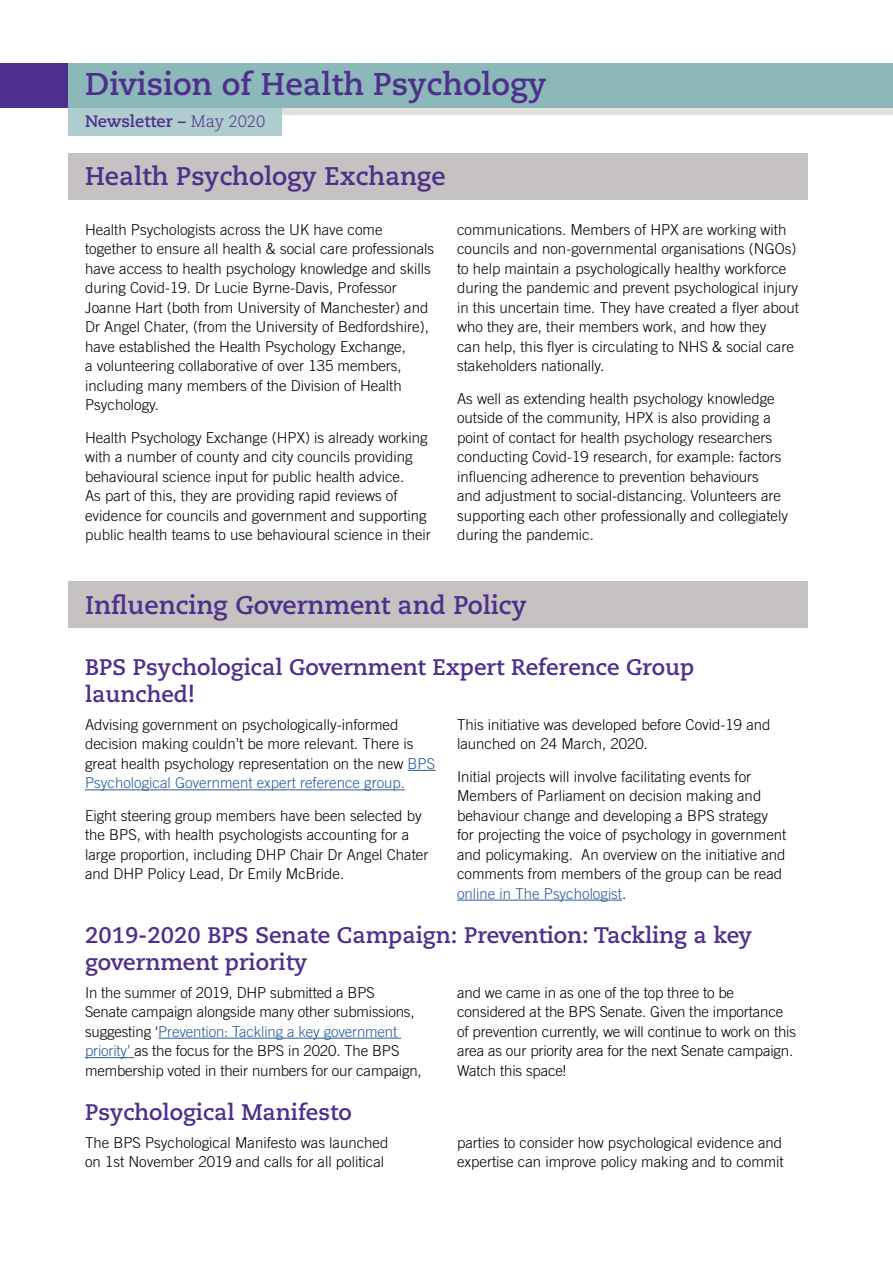
<style>
.page{position:relative;width:893px;height:1263px;background:#fff}
.page>*{position:absolute;margin:0;border:0;box-sizing:border-box;transform-origin:0 0}
.t1{font:700 31.5px "Caecilia LT Pro 75";color:#4e2f8c}
.t2{font:700 25.5px "Caecilia LT Pro 75";color:#4e2f8c}
.t3{font:700 22.5px/27px "Caecilia LT Pro 75";color:#4e2f8c}
.t4{font:700 16.5px "Caecilia LT Pro 75";color:#4e2f8c}
.t5{font:300 15px/19.5px "Trade Gothic LT Std";color:#000}
.s1{font-family:"Caecilia LT Pro 45";font-weight:300}
.s2{color:#275b9b}
</style>
<div class="page">
<div style="left:68px;top:153px;width:740px;height:47px;background:#c5c2c1"></div>
<div style="left:68px;top:581px;width:740px;height:47px;background:#c5c2c1"></div>
<svg style="left:408px;top:770px;width:28px;height:1px"></svg>
<hr style="left:85px;top:789px;width:320px;height:1px;background:#275b9b">
<hr style="left:457px;top:900px;width:165px;height:1px;background:#275b9b">
<hr style="left:158px;top:1038px;width:243px;height:1px;background:#275b9b">
<hr style="left:85px;top:1057px;width:49px;height:1px;background:#275b9b">
<div style="left:91px;top:108px;width:802px;height:7px;background:#e2dfdc"></div>
<div style="left:0;top:64px;width:68px;height:44px;background:#4e2f8c"></div>
<div style="left:68px;top:64px;width:825px;height:44px;background:#8cb8ba"></div>
<div style="left:68px;top:108px;width:214px;height:28px;background:#afcdcf"></div>
<h1 class="t1" style="left:85px;top:62px;width:463px">Division of Health Psychology</h1>
<p class="t4" style="left:85px;top:110px;width:182px">Newsletter – <span class="s1">May 2020</span></p>
<h2 class="t2" style="left:85px;top:159px;width:362px">Health Psychology Exchange</h2>
<p class="t5" style="left:85px;top:219px;width:351px">Health Psychologists across the UK have come together to ensure all health &amp; social care professionals have access to health psychology knowledge and skills during Covid-19. Dr Lucie Byrne-Davis, Professor Joanne Hart (both from University of Manchester) and Dr Angel Chater, (from the University of Bedfordshire), have established the Health Psychology Exchange,<br>a volunteering collaborative of over 135 members, including many members of the Division of Health Psychology.</p>
<p class="t5" style="left:85px;top:427px;width:347px">Health Psychology Exchange (HPX) is already working with a number of county and city councils providing behavioural science input for public health advice.<br>As part of this, they are providing rapid reviews of evidence for councils and government and supporting public health teams to use behavioural science in their</p>
<p class="t5" style="left:457px;top:219px;width:343px">communications. Members of HPX are working with councils and non-governmental organisations (NGOs) to help maintain a psychologically healthy workforce during the pandemic and prevent psychological injury in this uncertain time. They have created a flyer about who they are, their members work, and how they<br>can help, this flyer is circulating to NHS &amp; social care stakeholders nationally.</p>
<p class="t5" style="left:457px;top:388px;width:332px">As well as extending health psychology knowledge outside of the community, HPX is also providing a point of contact for health psychology researchers conducting Covid-19 research, for example: factors influencing adherence to prevention behaviours<br>and adjustment to social-distancing. Volunteers are supporting each other professionally and collegiately during the pandemic.</p>
<h2 class="t2" style="left:85px;top:587px;width:443px">Influencing Government and Policy</h2>
<h3 class="t3" style="left:85px;top:653px;width:611px">BPS Psychological Government Expert Reference Group launched!</h3>
<p class="t5" style="left:85px;top:714px;width:352px">Advising government on psychologically-informed decision making couldn’t be more relevant. There is great health psychology representation on the new <span class="s2">BPS Psychological Government expert reference group.</span></p>
<p class="t5" style="left:85px;top:805px;width:345px">Eight steering group members have been selected by the BPS, with health psychologists accounting for a large proportion, including DHP Chair Dr Angel Chater and DHP Policy Lead, Dr Emily McBride.</p>
<p class="t5" style="left:457px;top:714px;width:315px">This initiative was developed before Covid-19 and launched on 24 March, 2020.</p>
<p class="t5" style="left:457px;top:766px;width:331px">Initial projects will involve facilitating events for Members of Parliament on decision making and behaviour change and developing a BPS strategy for projecting the voice of psychology in government and policymaking. An overview on the initiative and comments from members of the group can be read <span class="s2">online in The Psychologist</span>.</p>
<h3 class="t3" style="left:85px;top:921px;width:669px">2019-2020 BPS Senate Campaign: Prevention: Tackling a key government priority</h3>
<p class="t5" style="left:85px;top:982px;width:338px">In the summer of 2019, DHP submitted a BPS<br>Senate campaign alongside many other submissions, suggesting ‘<span class="s2">Prevention: Tackling a key government priority’</span> as the focus for the BPS in 2020. The BPS membership voted in their numbers for our campaign,</p>
<p class="t5" style="left:457px;top:982px;width:340px">and we came in as one of the top three to be considered at the BPS Senate. Given the importance of prevention currently, we will continue to work on this area as our priority area for the next Senate campaign.<br>Watch this space!</p>
<h3 class="t3" style="left:85px;top:1098px;width:268px">Psychological Manifesto</h3>
<p class="t5" style="left:85px;top:1132px;width:305px">The BPS Psychological Manifesto was launched on 1st November 2019 and calls for all political</p>
<p class="t5" style="left:457px;top:1132px;width:328px">parties to consider how psychological evidence and expertise can improve policy making and to commit</p>
</div>
